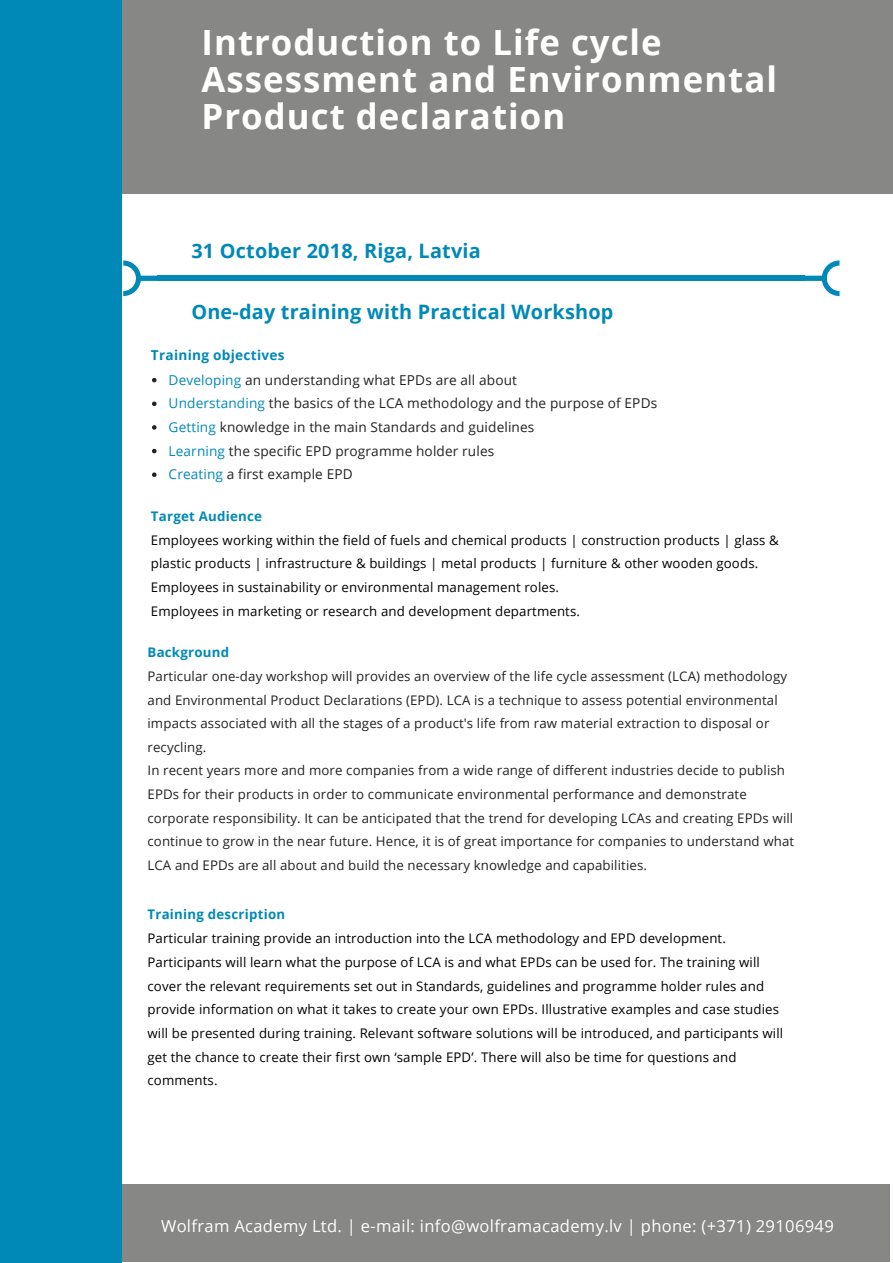
<style>
.page{position:relative;width:893px;height:1263px;background:#fff}
.page>*{position:absolute;margin:0;border:0;box-sizing:border-box;transform-origin:0 0}
.t1{font:700 34.8px/37.2px "Open Sans";letter-spacing:.03em;color:#fff}
.t2{font:700 19.8px "Open Sans";letter-spacing:.01em;color:#0089b7}
.t3{font:16.5px "Open Sans";letter-spacing:.02em;color:#fff}
.t4{font:13.65px/23.7px "Open Sans";letter-spacing:.01em;color:#222}
.t5{font:13.2px/23.7px "Open Sans";letter-spacing:.01em;color:#000}
.t6{font:13.2px/23.7px "Open Sans";letter-spacing:.01em;color:#222}
.t7{font:700 13.2px "Open Sans";letter-spacing:.02em;color:#0089b7}
.s1{font-weight:700;color:#0089b7}
.s2{color:#0089b7}
</style>
<div class="page">
<div style="left:0;top:0;width:122px;height:1263px;background:#0089b7"></div>
<div style="left:122px;top:0;width:771px;height:194px;background:#878786"></div>
<div style="left:122px;top:1184px;width:767px;height:78px;background:#878786"></div>
<svg style="left:152px;top:378px;width:5px;height:4px"></svg>
<svg style="left:152px;top:401px;width:5px;height:5px"></svg>
<svg style="left:152px;top:425px;width:5px;height:5px"></svg>
<svg style="left:152px;top:449px;width:5px;height:4px"></svg>
<svg style="left:152px;top:472px;width:5px;height:5px"></svg>
<div style="left:157px;top:276px;width:647px;height:5px;background:#0089b7"></div>
<svg style="left:803px;top:260px;width:36px;height:36px"></svg>
<svg style="left:123px;top:260px;width:36px;height:36px"></svg>
<h1 class="t1" style="left:202px;top:23px;width:577px">Introduction to Life cycle<br>Assessment and Environmental<br>Product declaration</h1>
<h2 class="t2" style="left:191px;top:237px;width:291px">31 October 2018, Riga, Latvia</h2>
<h2 class="t2" style="left:191px;top:298px;width:423px">One-day training with Practical Workshop</h2>
<p class="t4" style="left:169px;top:342px;width:350px;line-height:25px;text-indent:-18px"><span class="s1">Training objectives<br></span><span class="s2">Developing</span> an understanding what EPDs are all about</p>
<p class="t4" style="left:169px;top:391px;width:490px"><span class="s2">Understanding</span> the basics of the LCA methodology and the purpose of EPDs <span class="s2">Getting</span> knowledge in the main Standards and guidelines<br><span class="s2">Learning</span> the specific EPD programme holder rules<br><span class="s2">Creating</span> a first example EPD</p>
<p class="t7" style="left:151px;top:506px;width:113px">Target Audience</p>
<p class="t5" style="left:151px;top:528px;width:630px">Employees working within the field of fuels and chemical products | construction products | glass &amp; plastic products | infrastructure &amp; buildings | metal products | furniture &amp; other wooden goods.<br>Employees in sustainability or environmental management roles.<br>Employees in marketing or research and development departments.</p>
<p class="t7" style="left:147px;top:643px;width:83px">Background</p>
<p class="t6" style="left:147px;top:664px;width:648px">Particular one-day workshop will provides an overview of the life cycle assessment (LCA) methodology and Environmental Product Declarations (EPD). LCA is a technique to assess potential environmental impacts associated with all the stages of a product's life from raw material extraction to disposal or recycling.<br>In recent years more and more companies from a wide range of different industries decide to publish EPDs for their products in order to communicate environmental performance and demonstrate corporate responsibility. It can be anticipated that the trend for developing LCAs and creating EPDs will continue to grow in the near future. Hence, it is of great importance for companies to understand what LCA and EPDs are all about and build the necessary knowledge and capabilities.</p>
<p class="t7" style="left:147px;top:905px;width:139px">Training description</p>
<p class="t5" style="left:147px;top:926px;width:637px">Particular training provide an introduction into the LCA methodology and EPD development.<br>Participants will learn what the purpose of LCA is and what EPDs can be used for. The training will cover the relevant requirements set out in Standards, guidelines and programme holder rules and provide information on what it takes to create your own EPDs. Illustrative examples and case studies will be presented during training. Relevant software solutions will be introduced, and participants will get the chance to create their first own ‘sample EPD’. There will also be time for questions and comments.</p>
<p class="t3" style="left:161px;top:1214px;width:674px">Wolfram Academy Ltd. | e-mail: info@wolframacademy.lv | phone: (+371) 29106949</p>
</div>
